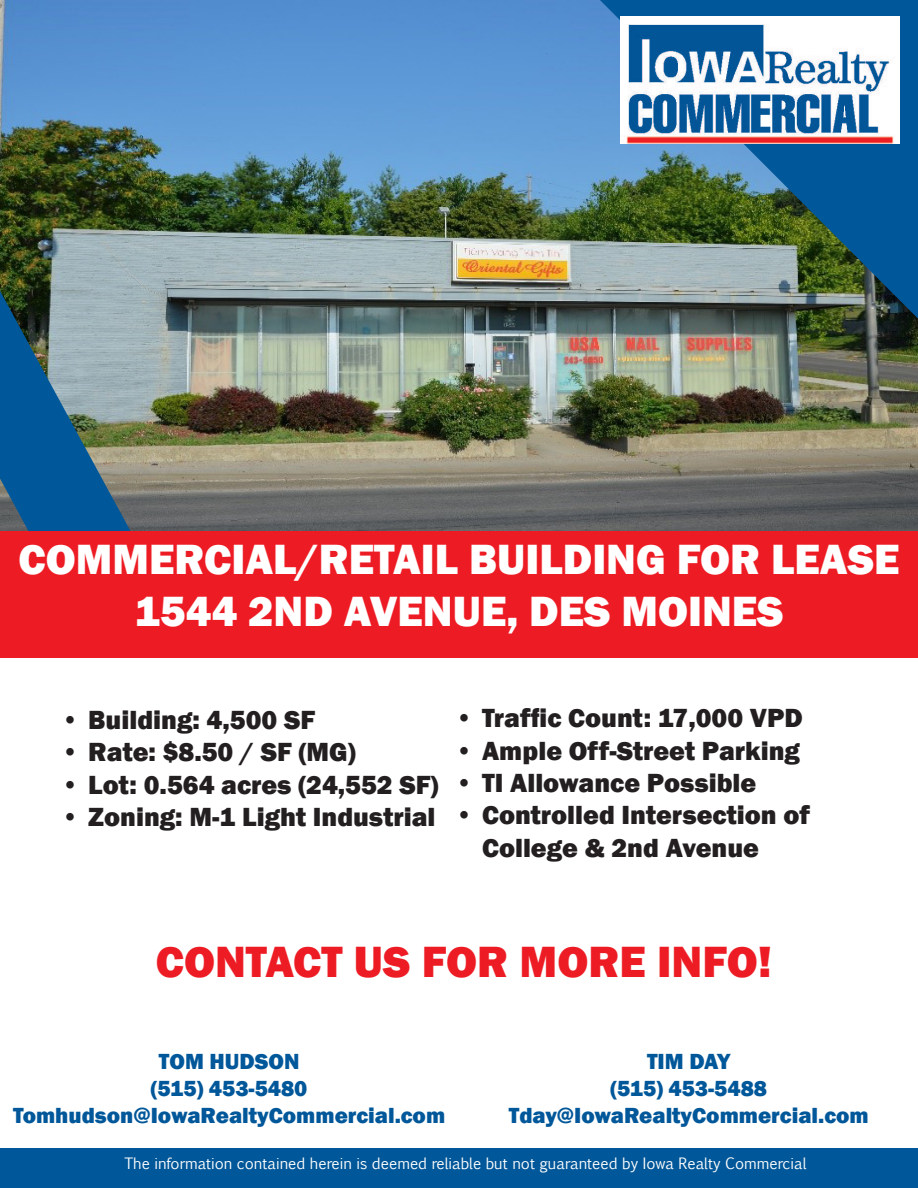
<style>
.page{position:relative;width:918px;height:1188px;background:#fff}
.page>*{position:absolute;margin:0;border:0;box-sizing:border-box;transform-origin:0 0}
.t1{font:800 45px "Franklin Gothic";color:#ed1c24}
.t2{font:800 43.5px "Franklin Gothic";color:#fff}
.t3{font:800 27px/32.4px "Franklin Gothic";color:#231f20}
.t4{font:800 22.5px "Franklin Gothic";color:#005799}
.t5{font:15px "Euphemia CAS";color:#fff}
</style>
<div class="page">
<img style="left:0;top:0;width:918px;height:531px">
<svg style="left:0;top:291px;width:131px;height:240px;background:#467793"></svg>
<img style="left:600px;top:0;width:318px;height:319px">
<div style="left:0;top:531px;width:918px;height:127px;background:#ed1c24"></div>
<div style="left:0;top:1148px;width:918px;height:40px;background:#005799"></div>
<img style="left:621px;top:17px;width:279px;height:127px">
<p class="t2" style="left:19px;top:531px;width:882px">COMMERCIAL/RETAIL BUILDING FOR LEASE</p>
<p class="t2" style="left:134px;top:583px;width:651px">1544 2ND AVENUE, DES MOINES</p>
<p class="t3" style="left:61px;top:703px;width:255px">• Building: 4,500 SF</p>
<p class="t3" style="left:61px;top:736px;width:296px">• Rate: $8.50 / SF (MG)</p>
<p class="t3" style="left:61px;top:768px;width:379px">• Lot: 0.564 acres (24,552 SF)</p>
<p class="t3" style="left:61px;top:801px;width:376px">• Zoning: M-1 Light Industrial</p>
<p class="t3" style="left:455px;top:702px;width:349px">• Traffic Count: 17,000 VPD</p>
<p class="t3" style="left:455px;top:734px;width:346px">• Ample Off-Street Parking</p>
<p class="t3" style="left:455px;top:767px;width:303px">• TI Allowance Possible</p>
<p class="t3" style="left:482px;top:799px;width:329px;text-indent:-27px">• Controlled Intersection of<br>College &amp; 2nd Avenue</p>
<p class="t1" style="left:156px;top:933px;width:618px">CONTACT US FOR MORE INFO!</p>
<p class="t4" style="left:159px;top:1047px;width:142px">TOM HUDSON</p>
<p class="t4" style="left:151px;top:1074px;width:158px">(515) 453-5480</p>
<p class="t4" style="left:13px;top:1101px;width:434px">Tomhudson@IowaRealtyCommercial.com</p>
<p class="t4" style="left:647px;top:1047px;width:85px">TIM DAY</p>
<p class="t4" style="left:610px;top:1074px;width:158px">(515) 453-5488</p>
<p class="t4" style="left:509px;top:1101px;width:361px">Tday@IowaRealtyCommercial.com</p>
<p class="t5" style="left:124px;top:1153px;width:684px">The information contained herein is deemed reliable but not guaranteed by Iowa Realty Commercial</p>
</div>
